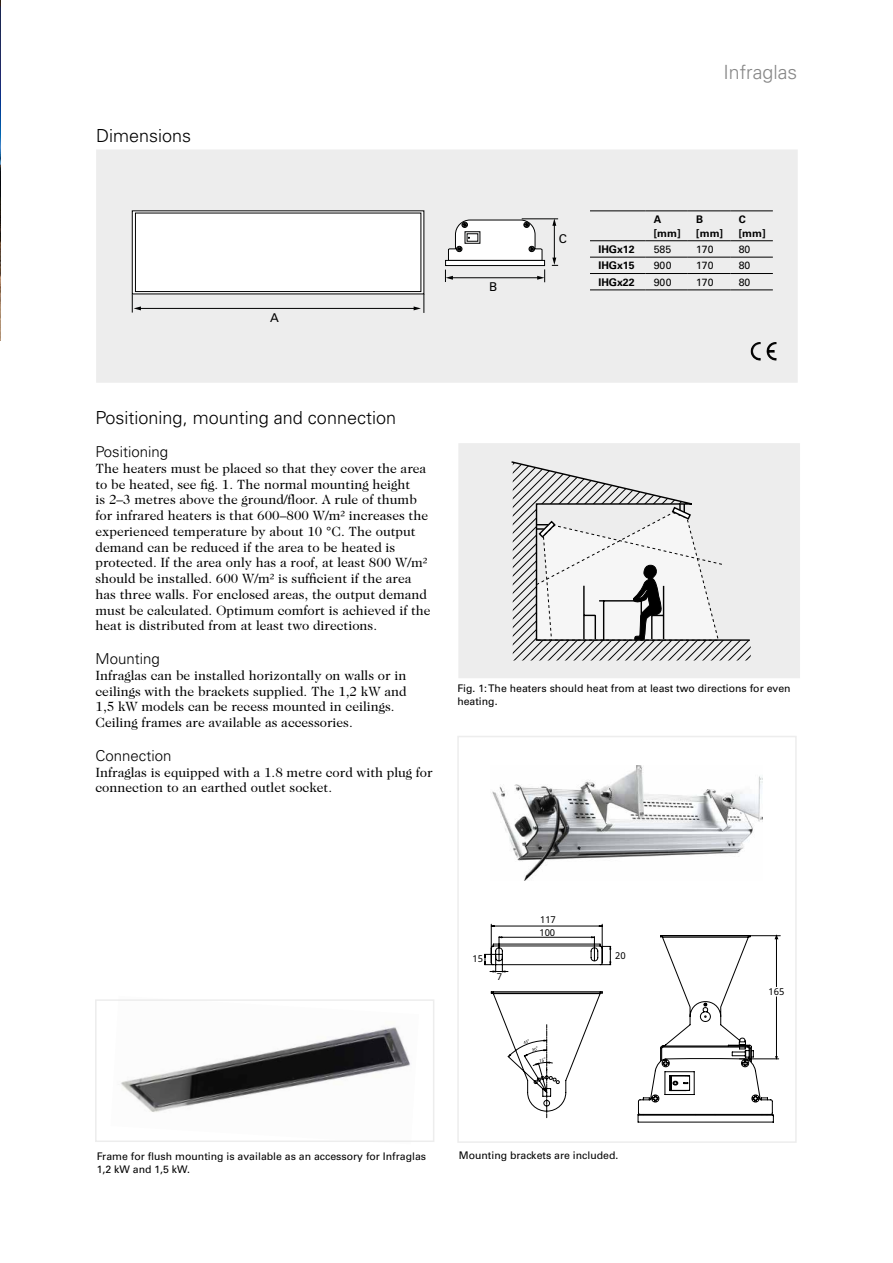
<style>
.page{position:relative;width:893px;height:1263px;background:#fff}
.page>*{position:absolute;margin:0;border:0;box-sizing:border-box;transform-origin:0 0}
.t1{font:300 19.5px "Univers";color:#878787}
.t2{font:300 18px "Univers";color:#000}
.t3{font:300 15px "Univers";color:#000}
.t4{font:13.5px/15.8px "Caslon Two Twenty Four";color:#000}
.t5{font:12.15px "Univers";color:#000}
.t6{font:10.5px/13.5px "Univers";color:#000}
.t7{font:700 10.5px/13.5px "Univers";color:#000}
.t8{font:9.45px/13px "Noto Sans";color:#000}
</style>
<div class="page">
<img style="left:0;top:0;width:1px;height:340px">
<img style="left:121px;top:1027px;width:289px;height:85px">
<img style="left:492px;top:765px;width:270px;height:116px">
<div style="left:96px;top:149px;width:702px;height:234px;background:#ededed"></div>
<hr style="left:590px;top:210px;width:55px;height:1px;background:#000">
<hr style="left:645px;top:210px;width:43px;height:1px;background:#000">
<hr style="left:688px;top:210px;width:42px;height:1px;background:#000">
<hr style="left:730px;top:210px;width:43px;height:1px;background:#000">
<hr style="left:590px;top:240px;width:55px;height:1px;background:#000">
<hr style="left:645px;top:240px;width:43px;height:1px;background:#000">
<hr style="left:688px;top:240px;width:42px;height:1px;background:#000">
<hr style="left:730px;top:240px;width:43px;height:1px;background:#000">
<hr style="left:590px;top:290px;width:55px;height:1px;background:#000">
<hr style="left:645px;top:290px;width:43px;height:1px;background:#000">
<hr style="left:688px;top:290px;width:42px;height:1px;background:#000">
<hr style="left:730px;top:290px;width:43px;height:1px;background:#000">
<hr style="left:590px;top:257px;width:55px;height:1px;background:#000">
<hr style="left:645px;top:257px;width:43px;height:1px;background:#000">
<hr style="left:688px;top:257px;width:42px;height:1px;background:#000">
<hr style="left:730px;top:257px;width:43px;height:1px;background:#000">
<hr style="left:590px;top:273px;width:55px;height:1px;background:#000">
<hr style="left:645px;top:273px;width:43px;height:1px;background:#000">
<hr style="left:688px;top:273px;width:42px;height:1px;background:#000">
<hr style="left:730px;top:273px;width:43px;height:1px;background:#000">
<img style="left:751px;top:342px;width:25px;height:19px">
<div style="left:457px;top:736px;width:340px;height:407px;border:2px solid #ededed"></div>
<div style="left:458px;top:443px;width:342px;height:235px;background:#ededed"></div>
<svg style="left:513px;top:647px;width:238px;height:13px"></svg>
<svg style="left:511px;top:461px;width:240px;height:186px"></svg>
<div style="left:95px;top:999px;width:339px;height:143px;border:2px solid #ededed"></div>
<svg style="left:638px;top:935px;width:142px;height:187px"></svg>
<svg style="left:484px;top:924px;width:127px;height:194px"></svg>
<svg style="left:445px;top:260px;width:100px;height:6px"></svg>
<svg style="left:448px;top:219px;width:95px;height:42px;background:#ddd"></svg>
<hr style="left:452px;top:277px;width:86px;height:1px;background:#010202">
<svg style="left:445px;top:270px;width:8px;height:12px"></svg>
<svg style="left:537px;top:269px;width:8px;height:13px"></svg>
<hr style="left:522px;top:218px;width:36px;height:1px;background:#010202">
<hr style="left:554px;top:224px;width:1px;height:35px;background:#010202">
<svg style="left:552px;top:258px;width:6px;height:8px"></svg>
<svg style="left:552px;top:218px;width:4px;height:8px"></svg>
<div style="left:132px;top:211px;width:292px;height:83px;background:#fff"></div>
<div style="left:135px;top:213px;width:286px;height:79px;border:1px solid #000"></div>
<hr style="left:140px;top:308px;width:275px;height:1px;background:#010202">
<svg style="left:132px;top:294px;width:9px;height:19px"></svg>
<svg style="left:414px;top:294px;width:11px;height:19px"></svg>
<h2 class="t2" style="left:96px;top:125px;width:97px">Dimensions</h2>
<p class="t5" style="left:270px;top:310px;width:10px">A</p>
<p class="t5" style="left:489px;top:279px;width:10px">B</p>
<h1 class="t1" style="left:723px;top:61px;width:75px">Infraglas</h1>
<p class="t5" style="left:559px;top:231px;width:10px">C</p>
<p class="t7" style="left:654px;top:213px;width:28px">A [mm]</p>
<p class="t7" style="left:696px;top:213px;width:28px">B [mm]</p>
<p class="t7" style="left:739px;top:213px;width:28px">C [mm]</p>
<p class="t7" style="left:598px;top:242px;width:38px">IHGx12</p>
<p class="t6" style="left:654px;top:242px;width:19px">585</p>
<p class="t6" style="left:696px;top:242px;width:19px">170</p>
<p class="t6" style="left:739px;top:242px;width:13px">80</p>
<p class="t7" style="left:598px;top:259px;width:38px">IHGx15</p>
<p class="t6" style="left:654px;top:259px;width:19px">900</p>
<p class="t6" style="left:696px;top:259px;width:19px">170</p>
<p class="t6" style="left:739px;top:259px;width:13px">80</p>
<p class="t7" style="left:598px;top:275px;width:38px">IHGx22</p>
<p class="t6" style="left:654px;top:275px;width:19px">900</p>
<p class="t6" style="left:696px;top:275px;width:19px">170</p>
<p class="t6" style="left:739px;top:275px;width:13px">80</p>
<h2 class="t2" style="left:96px;top:407px;width:302px">Positioning, mounting and connection</h2>
<p class="t3" style="left:96px;top:443px;width:74px">Positioning</p>
<p class="t4" style="left:96px;top:460px;width:337px">The heaters must be placed so that they cover the area to be heated, see fig. 1. The normal mounting height<br>is 2–3 metres above the ground/floor. A rule of thumb for infrared heaters is that 600–800 W/m² increases the experienced temperature by about 10 °C. The output demand can be reduced if the area to be heated is protected. If the area only has a roof, at least 800 W/m² should be installed. 600 W/m² is sufficient if the area has three walls. For enclosed areas, the output demand must be calculated. Optimum comfort is achieved if the heat is distributed from at least two directions.</p>
<p class="t3" style="left:96px;top:650px;width:66px">Mounting</p>
<p class="t4" style="left:96px;top:667px;width:313px">Infraglas can be installed horizontally on walls or in ceilings with the brackets supplied. The 1,2 kW and 1,5 kW models can be recess mounted in ceilings.<br>Ceiling frames are available as accessories.</p>
<p class="t3" style="left:96px;top:746px;width:77px">Connection</p>
<p class="t4" style="left:96px;top:764px;width:339px">Infraglas is equipped with a 1.8 metre cord with plug for connection to an earthed outlet socket.</p>
<p class="t6" style="left:457px;top:681px;width:335px">Fig. 1: The heaters should heat from at least two directions for even heating.</p>
<p class="t8" style="left:472px;top:952px;width:12px">15</p>
<p class="t8" style="left:497px;top:970px;width:7px">7</p>
<p class="t8" style="left:539px;top:913px;width:18px">117<br>100</p>
<p class="t8" style="left:615px;top:949px;width:12px">20</p>
<p class="t8" style="left:769px;top:985px;width:17px">165</p>
<p class="t6" style="left:97px;top:1149px;width:331px">Frame for flush mounting is available as an accessory for Infraglas<br>1,2 kW and 1,5 kW.</p>
<p class="t6" style="left:459px;top:1148px;width:161px">Mounting brackets are included.</p>
</div>
